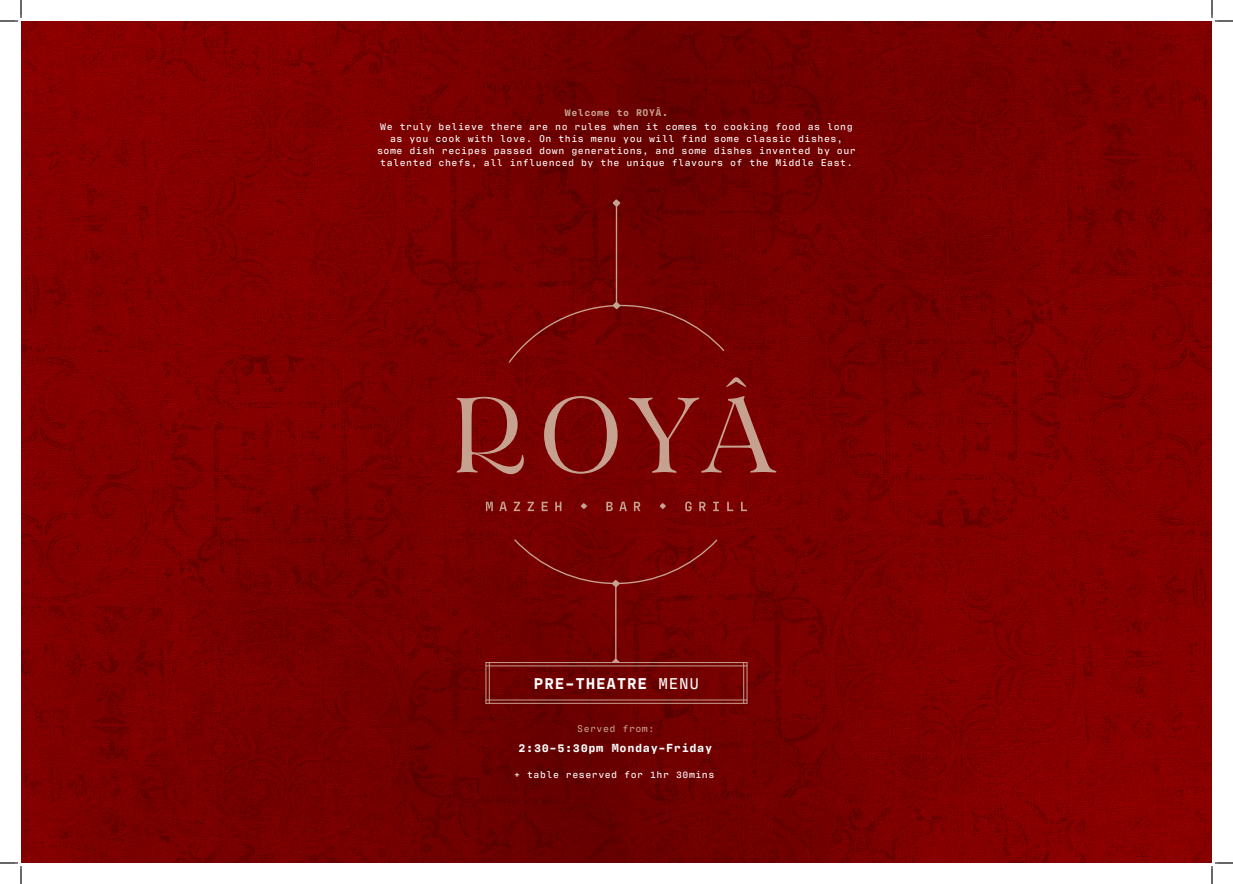
<style>
.page{position:relative;width:1233px;height:884px;background:#fff}
.page>*{position:absolute;margin:0;border:0;box-sizing:border-box;transform-origin:0 0}
.t1{font:700 16px "Antarctican Mono";letter-spacing:.05em;color:#fff}
.t2{font:700 12px "Antarctican Mono";letter-spacing:.05em;color:#fff}
.t3{font:500 10px/12px "Antarctican Mono";letter-spacing:.05em;color:#fff;text-align:center}
.t4{font:700 10px "Antarctican Mono";letter-spacing:.05em;color:#c6a190}
.t5{font:500 10px "Antarctican Mono";letter-spacing:.05em;color:#c6a190}
.s1{font-weight:500}
</style>
<div class="page">
<img style="left:21px;top:21px;width:1191px;height:842px">
<svg style="left:456px;top:397px;width:68px;height:77px"></svg>
<svg style="left:544px;top:396px;width:73px;height:78px"></svg>
<svg style="left:628px;top:396px;width:148px;height:77px"></svg>
<svg style="left:726px;top:377px;width:20px;height:10px"></svg>
<svg style="left:486px;top:502px;width:7px;height:9px"></svg>
<svg style="left:499px;top:502px;width:8px;height:9px"></svg>
<svg style="left:514px;top:502px;width:6px;height:9px"></svg>
<svg style="left:527px;top:502px;width:7px;height:9px"></svg>
<svg style="left:541px;top:502px;width:7px;height:9px"></svg>
<svg style="left:555px;top:502px;width:6px;height:9px"></svg>
<svg style="left:606px;top:502px;width:6px;height:9px"></svg>
<svg style="left:619px;top:502px;width:8px;height:9px"></svg>
<svg style="left:634px;top:502px;width:6px;height:9px"></svg>
<svg style="left:685px;top:501px;width:6px;height:10px"></svg>
<svg style="left:699px;top:502px;width:6px;height:9px"></svg>
<svg style="left:713px;top:502px;width:6px;height:9px"></svg>
<svg style="left:727px;top:502px;width:6px;height:9px"></svg>
<svg style="left:741px;top:502px;width:6px;height:9px"></svg>
<svg style="left:581px;top:503px;width:6px;height:6px"></svg>
<svg style="left:660px;top:503px;width:6px;height:6px"></svg>
<hr style="left:615px;top:583px;width:1px;height:78px;background:#c6a190">
<hr style="left:616px;top:203px;width:1px;height:102px;background:#c6a190">
<svg style="left:613px;top:199px;width:7px;height:8px"></svg>
<svg style="left:513px;top:538px;width:206px;height:49px"></svg>
<svg style="left:507px;top:302px;width:219px;height:62px"></svg>
<hr style="left:485px;top:700px;width:262px;height:1px;background:#c6a190">
<hr style="left:485px;top:703px;width:262px;height:1px;background:#c6a190">
<hr style="left:485px;top:662px;width:262px;height:1px;background:#c6a190">
<hr style="left:485px;top:665px;width:262px;height:1px;background:#c6a190">
<hr style="left:743px;top:662px;width:1px;height:42px;background:#c6a190">
<hr style="left:746px;top:662px;width:1px;height:42px;background:#c6a190">
<hr style="left:485px;top:662px;width:1px;height:42px;background:#c6a190">
<hr style="left:489px;top:662px;width:1px;height:42px;background:#c6a190">
<svg style="left:612px;top:658px;width:7px;height:4px"></svg>
<svg style="left:0;top:0;width:22px;height:22px"></svg>
<svg style="left:0;top:862px;width:22px;height:22px"></svg>
<svg style="left:1211px;top:0;width:22px;height:22px"></svg>
<svg style="left:1211px;top:862px;width:22px;height:22px"></svg>
<p class="t4" style="left:565px;top:105px;width:105px">Welcome to ROYÂ.</p>
<p class="t3" style="left:377px;top:120px;width:480px">We truly believe there are no rules when it comes to cooking food as long as you cook with love. On this menu you will find some classic dishes, some dish recipes passed down generations, and some dishes invented by our talented chefs, all influenced by the unique flavours of the Middle East.</p>
<p class="t1" style="left:534px;top:671px;width:166px">PRE-THEATRE <span class="s1">MENU</span></p>
<p class="t5" style="left:577px;top:721px;width:79px">Served from:</p>
<p class="t3" style="left:514px;top:767px;width:202px">+ table reserved for 1hr 30mins</p>
<p class="t2" style="left:518px;top:739px;width:195px">2:30-5:30pm Monday-Friday</p>
</div>
